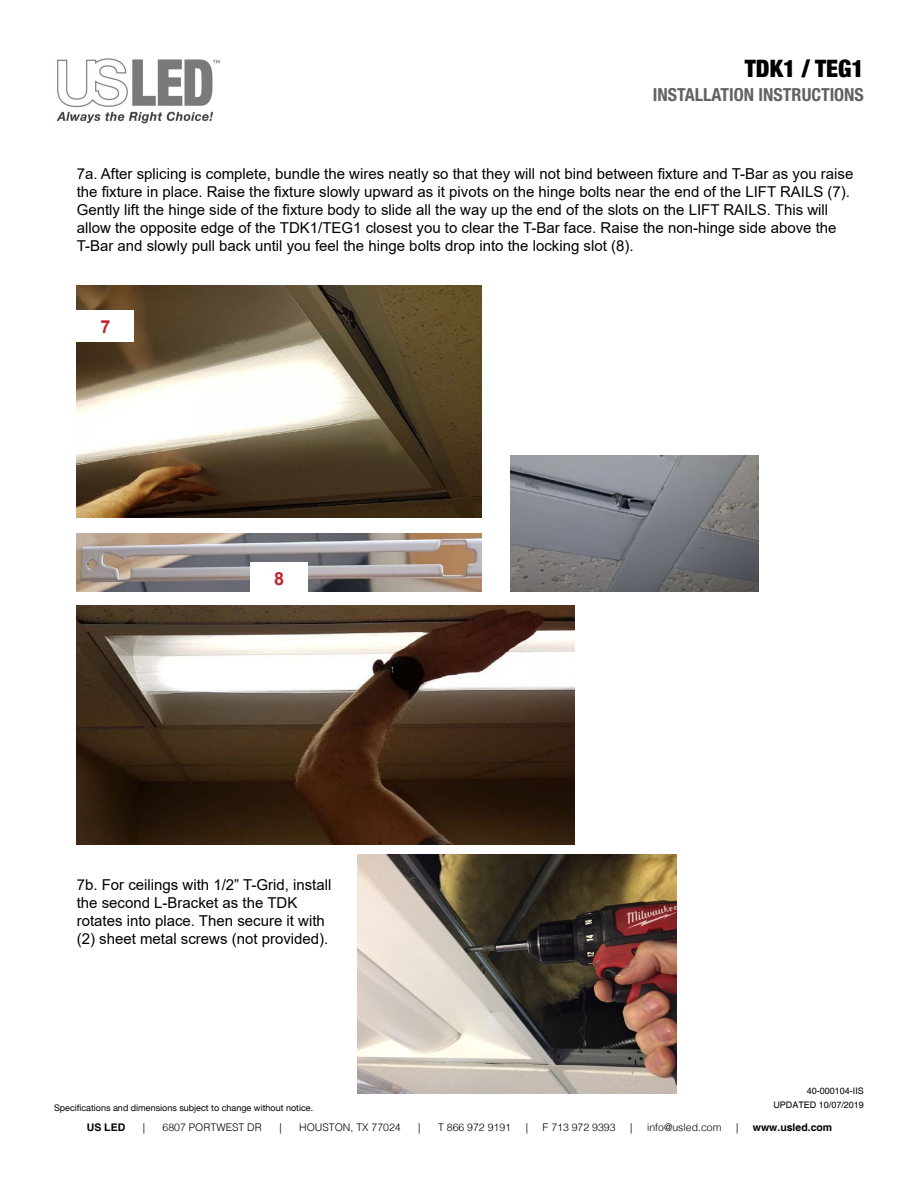
<style>
.page{position:relative;width:918px;height:1188px;background:#fff}
.page>*{position:absolute;margin:0;border:0;box-sizing:border-box;transform-origin:0 0}
.t1{font:900 condensed 24px "Helvetica Neue";color:#000}
.t2{font:700 condensed 18px "Helvetica Neue LT Std";color:#616264}
.t3{font:700 18px "Arial";color:#c02026}
.t4{font:15px/18px "Arial";color:#000}
.t5{font:300 10.5px "Helvetica";color:#000}
.t6{font:700 10.5px "Helvetica";color:#000}
.t7{font:9px "Helvetica Neue";color:#000}
.t8{font:9px "Helvetica";color:#000}
</style>
<div class="page">
<img style="left:56px;top:58px;width:164px;height:66px">
<img style="left:77px;top:285px;width:405px;height:233px">
<div style="left:77px;top:310px;width:57px;height:32px;background:#fff"></div>
<img style="left:77px;top:534px;width:405px;height:58px">
<div style="left:250px;top:563px;width:58px;height:31px;background:#fff"></div>
<img style="left:511px;top:455px;width:247px;height:137px">
<img style="left:77px;top:606px;width:498px;height:238px">
<img style="left:357px;top:855px;width:319px;height:239px">
<h1 class="t1" style="left:745px;top:49px;width:121px">TDK1 / TEG1</h1>
<p class="t2" style="left:653px;top:84px;width:213px">INSTALLATION INSTRUCTIONS</p>
<p class="t4" style="left:77px;top:165px;width:778px">7a. After splicing is complete, bundle the wires neatly so that they will not bind between fixture and T-Bar as you raise the fixture in place. Raise the fixture slowly upward as it pivots on the hinge bolts near the end of the LIFT RAILS (7).<br>Gently lift the hinge side of the fixture body to slide all the way up the end of the slots on the LIFT RAILS. This will allow the opposite edge of the TDK1/TEG1 closest you to clear the T-Bar face. Raise the non-hinge side above the T-Bar and slowly pull back until you feel the hinge bolts drop into the locking slot (8).</p>
<p class="t3" style="left:100px;top:314px;width:12px">7</p>
<p class="t3" style="left:274px;top:566px;width:12px">8</p>
<p class="t4" style="left:77px;top:876px;width:256px">7b. For ceilings with 1/2” T-Grid, install the second L-Bracket as the TDK rotates into place. Then secure it with (2) sheet metal screws (not provided).</p>
<p class="t8" style="left:807px;top:1085px;width:59px">40-000104-IIS</p>
<p class="t8" style="left:773px;top:1099px;width:92px">UPDATED 10/07/2019</p>
<p class="t7" style="left:54px;top:1101px;width:261px">Specifications and dimensions subject to change without notice.</p>
<p class="t6" style="left:87px;top:1121px;width:40px">US LED</p>
<p class="t5" style="left:143px;top:1118px;width:4px">|</p>
<p class="t5" style="left:163px;top:1118px;width:101px">6807 PORTWEST DR</p>
<p class="t5" style="left:279px;top:1118px;width:4px">|</p>
<p class="t5" style="left:299px;top:1118px;width:103px">HOUSTON, TX 77024</p>
<p class="t5" style="left:418px;top:1118px;width:4px">|</p>
<p class="t5" style="left:438px;top:1118px;width:74px">T 866 972 9191</p>
<p class="t5" style="left:526px;top:1118px;width:4px">|</p>
<p class="t5" style="left:543px;top:1118px;width:74px">F 713 972 9393</p>
<p class="t5" style="left:630px;top:1118px;width:4px">|</p>
<p class="t5" style="left:647px;top:1118px;width:76px">info@usled.com</p>
<p class="t5" style="left:736px;top:1118px;width:4px">|</p>
<p class="t6" style="left:753px;top:1121px;width:81px">www.usled.com</p>
</div>
